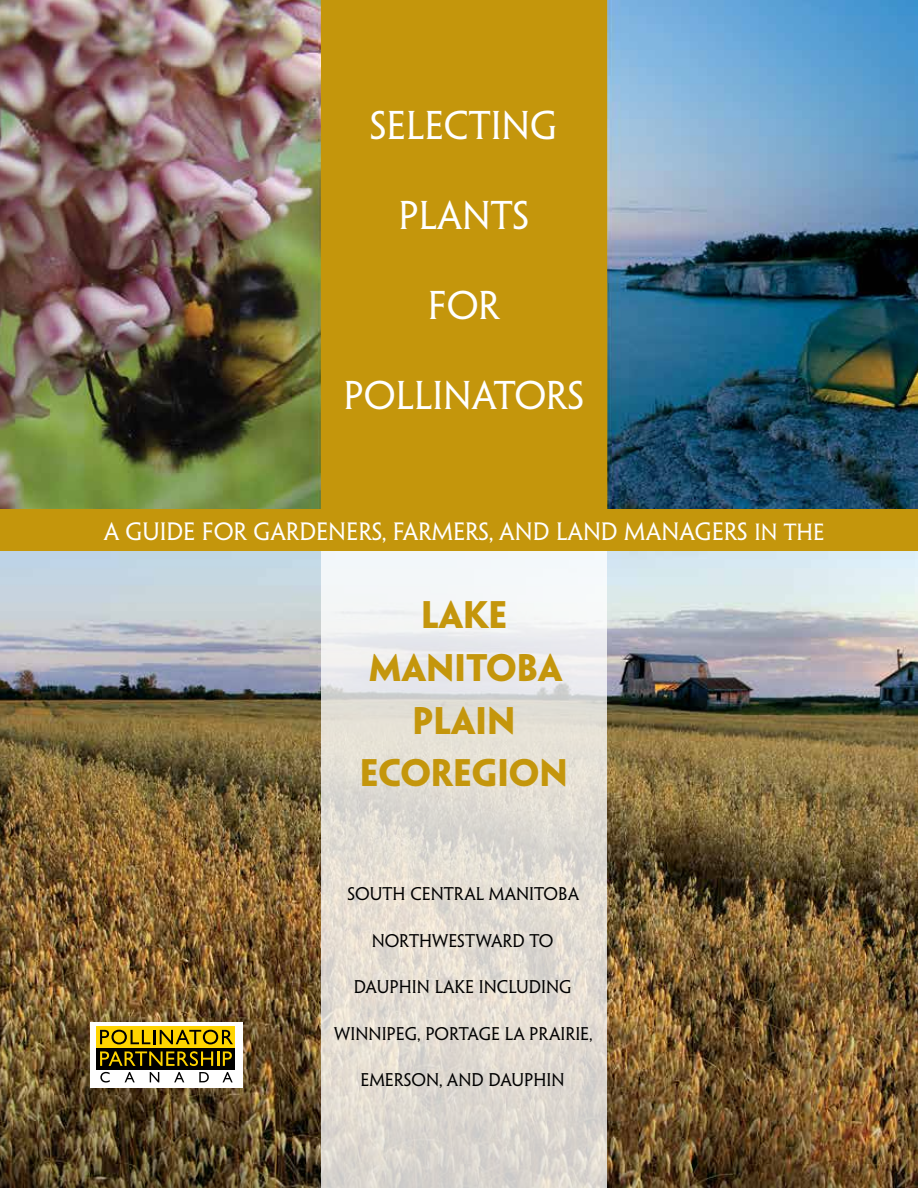
<style>
.page{position:relative;width:918px;height:1188px;background:#fff}
.page>*{position:absolute;margin:0;border:0;box-sizing:border-box;transform-origin:0 0}
.t1{font:36px "Penumbra MM 365 500";color:#fff}
.t2{font:34.5px/52.5px "Penumbra MM 725 0";color:#c4960c;text-align:center}
.t3{font:22.5px "Penumbra MM 365 500";color:#fff}
.t4{font:16.5px "Penumbra MM 365 500";color:#000}
.s1{font-size:21px}
</style>
<div class="page">
<img style="left:0;top:0;width:918px;height:1188px">
<svg style="left:321px;top:550px;width:285px;height:638px;background:#e4e0da"></svg>
<div style="left:0;top:509px;width:918px;height:41px;background:#c4960c"></div>
<div style="left:321px;top:0;width:285px;height:511px;background:#c4960c"></div>
<div style="left:90px;top:1022px;width:153px;height:66px;background:#fff"></div>
<div style="left:96px;top:1026px;width:139px;height:22px;background:#ffd400"></div>
<div style="left:96px;top:1048px;width:139px;height:22px;background:#000"></div>
<svg style="left:100px;top:1030px;width:133px;height:14px"></svg>
<svg style="left:100px;top:1051px;width:132px;height:15px"></svg>
<svg style="left:100px;top:1072px;width:10px;height:11px"></svg>
<svg style="left:125px;top:1072px;width:10px;height:10px"></svg>
<svg style="left:150px;top:1072px;width:9px;height:10px"></svg>
<svg style="left:174px;top:1072px;width:10px;height:10px"></svg>
<svg style="left:199px;top:1072px;width:10px;height:10px"></svg>
<svg style="left:223px;top:1072px;width:10px;height:10px"></svg>
<h1 class="t1" style="left:370px;top:104px;width:189px">SELECTING</h1>
<h1 class="t1" style="left:399px;top:194px;width:132px">PLANTS</h1>
<h1 class="t1" style="left:428px;top:284px;width:73px">FOR</h1>
<h1 class="t1" style="left:344px;top:374px;width:242px">POLLINATORS</h1>
<h3 class="t3" style="left:104px;top:519px;width:722px">A GUIDE FOR GARDENERS, FARMERS, AND LAND MANAGERS <span class="s1">IN THE</span></h3>
<h2 class="t2" style="left:360px;top:589px;width:209px">LAKE<br>MANITOBA<br>PLAIN<br>ECOREGION</h2>
<p class="t4" style="left:347px;top:885px;width:233px">SOUTH CENTRAL MANITOBA</p>
<p class="t4" style="left:372px;top:931px;width:183px">NORTHWESTWARD TO</p>
<p class="t4" style="left:354px;top:978px;width:219px">DAUPHIN LAKE INCLUDING</p>
<p class="t4" style="left:334px;top:1024px;width:260px">WINNIPEG, PORTAGE LA PRAIRIE,</p>
<p class="t4" style="left:360px;top:1071px;width:206px">EMERSON, AND DAUPHIN</p>
</div>
